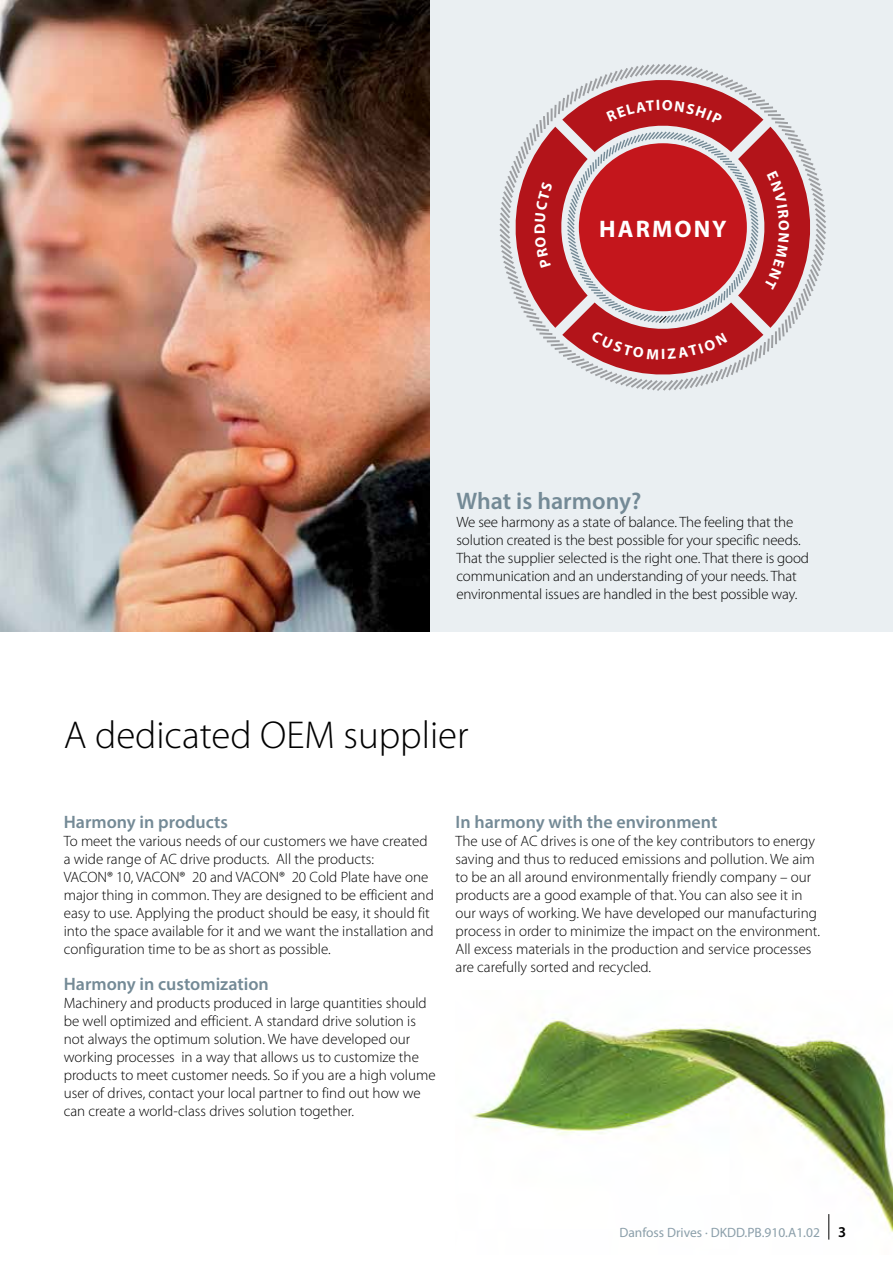
<style>
.page{position:relative;width:893px;height:1263px;background:#fff}
.page>*{position:absolute;margin:0;border:0;box-sizing:border-box;transform-origin:0 0}
.t1{font:300 39px "Myriad Pro";color:#000}
.t2{font:600 24px "Myriad Pro";color:#748a96}
.t3{font:700 24px "Myriad Pro";letter-spacing:.09em;color:#fff}
.t4{font:600 18px "Myriad Pro";color:#748a96}
.t5{font:300 15px/18px "Myriad Pro";color:#000}
.t6{font:13.5px "Myriad Pro";color:#8b9faa}
.s1{font-weight:600;font-size:15px;color:#000}
</style>
<div class="page">
<div style="left:429px;top:0;width:464px;height:631px;background:#eaeff2"></div>
<img style="left:0;top:0;width:429px;height:631px">
<img style="left:471px;top:1020px;width:422px;height:220px">
<svg style="left:828px;top:1214px;width:1px;height:25px"></svg>
<svg style="left:502px;top:67px;width:321px;height:324px"></svg>
<h2 class="t3" style="left:599px;top:213px;width:129px">HARMONY</h2>
<h2 class="t2" style="left:456px;top:486px;width:186px">What is harmony?</h2>
<p class="t5" style="left:456px;top:513px;width:354px">We see harmony as a state of balance. The feeling that the solution created is the best possible for your specific needs.<br>That the supplier selected is the right one. That there is good communication and an understanding of your needs. That environmental issues are handled in the best possible way.</p>
<h1 class="t1" style="left:64px;top:713px;width:406px">A dedicated OEM supplier</h1>
<p class="t4" style="left:64px;top:811px;width:166px">Harmony in products</p>
<p class="t5" style="left:64px;top:832px;width:372px">To meet the various needs of our customers we have created a wide range of AC drive products. All the products:<br>VACON® 10, VACON® 20 and VACON® 20 Cold Plate have one major thing in common. They are designed to be efficient and easy to use. Applying the product should be easy, it should fit into the space available for it and we want the installation and configuration time to be as short as possible.</p>
<p class="t4" style="left:64px;top:973px;width:207px">Harmony in customization</p>
<p class="t5" style="left:64px;top:994px;width:373px">Machinery and products produced in large quantities should be well optimized and efficient. A standard drive solution is not always the optimum solution. We have developed our working processes in a way that allows us to customize the products to meet customer needs. So if you are a high volume user of drives, contact your local partner to find out how we can create a world-class drives solution together.</p>
<p class="t4" style="left:456px;top:811px;width:263px">In harmony with the environment</p>
<p class="t5" style="left:456px;top:832px;width:366px">The use of AC drives is one of the key contributors to energy saving and thus to reduced emissions and pollution. We aim to be an all around environmentally friendly company – our products are a good example of that. You can also see it in our ways of working. We have developed our manufacturing process in order to minimize the impact on the environment.<br>All excess materials in the production and service processes are carefully sorted and recycled.</p>
<p class="t6" style="left:619px;top:1224px;width:228px">Danfoss Drives · DKDD.PB.910.A1.02 <span class="s1">3</span></p>
</div>
